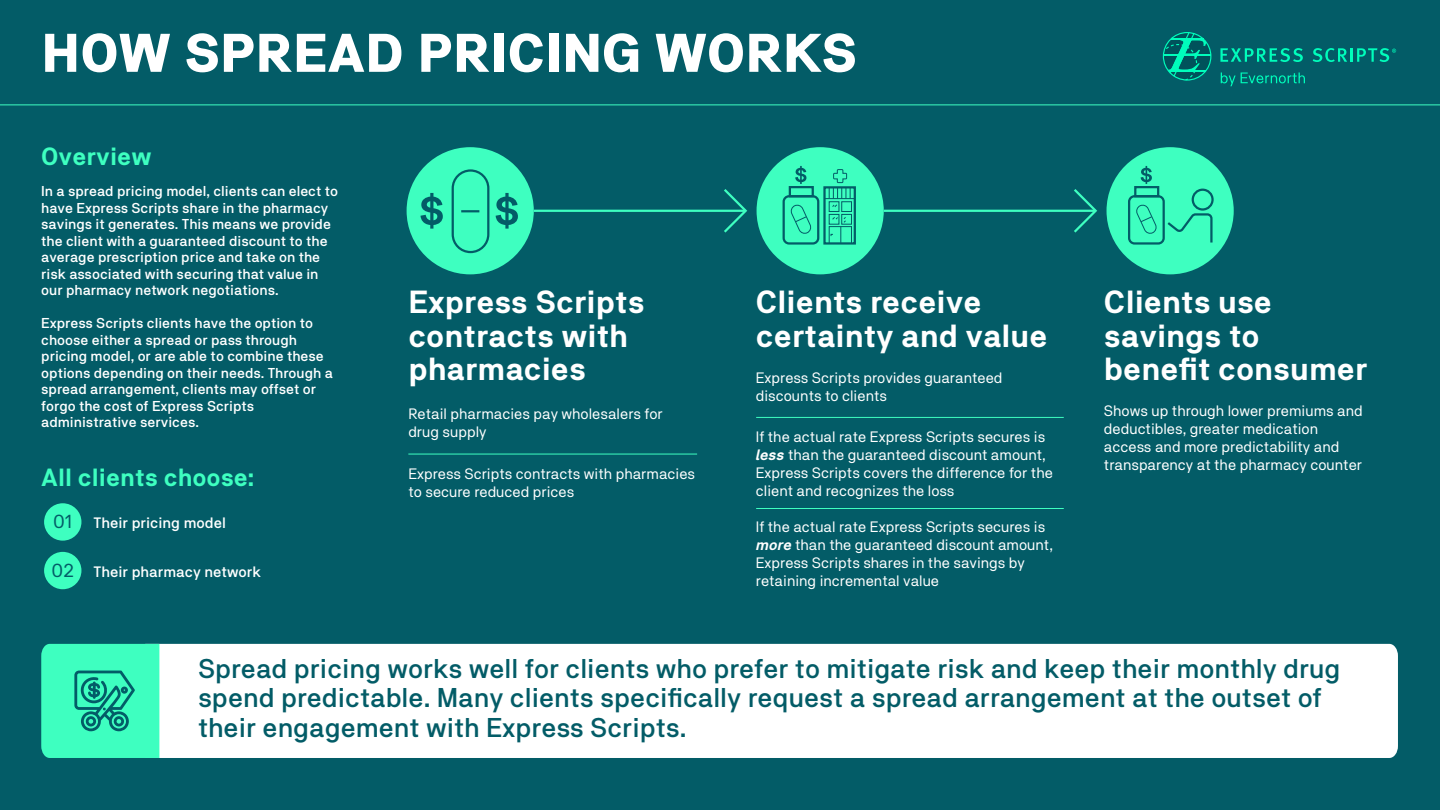
<style>
.page{position:relative;width:1440px;height:810px;background:#035c67}
.page>*{position:absolute;margin:0;border:0;box-sizing:border-box;transform-origin:0 0}
.t1{font:900 54px "NB Akademie";color:#fff}
.t2{font:700 31.8px/33.8px "NB Akademie";color:#fff}
.t3{font:500 27px/29.2px "NB Akademie";color:#035c67}
.t4{font:700 24.75px "NB Akademie";color:#3effc0}
.t5{font:15px/18px "NB Akademie";color:#fff}
.t6{font:500 15px "NB Akademie";color:#fff}
.t7{font:500 14.25px/16.5px "NB Akademie";color:#fff}
.s1{font-weight:400;font-size:19.05px;color:#035c67}
.s2{font-weight:700;font-style:italic}
</style>
<div class="page">
<hr style="left:0;top:105px;width:1440px;height:1px;background:#3effc0">
<div style="left:159px;top:644px;width:1239px;height:114px;background:#fff"></div>
<svg style="left:41px;top:644px;width:118px;height:114px;background:#37ecb5"></svg>
<div style="left:407px;top:147px;width:127px;height:127px;background:#3effc0;border-radius:50%"></div>
<hr style="left:534px;top:210px;width:212px;height:2px;background:#3effc0">
<svg style="left:722px;top:189px;width:26px;height:44px"></svg>
<div style="left:757px;top:147px;width:127px;height:127px;background:#3effc0;border-radius:50%"></div>
<hr style="left:884px;top:210px;width:212px;height:2px;background:#3effc0">
<svg style="left:1071px;top:189px;width:26px;height:44px"></svg>
<div style="left:1107px;top:147px;width:127px;height:127px;background:#3effc0;border-radius:50%"></div>
<hr style="left:408px;top:454px;width:289px;height:1px;background:#3effc0">
<hr style="left:756px;top:417px;width:308px;height:1px;background:#3effc0">
<hr style="left:756px;top:508px;width:308px;height:1px;background:#3effc0">
<div style="left:452px;top:169px;width:37px;height:84px;border:2px solid #035c67;border-radius:18px"></div>
<svg style="left:461px;top:210px;width:18px;height:2px"></svg>
<svg style="left:421px;top:193px;width:22px;height:36px"></svg>
<svg style="left:496px;top:193px;width:22px;height:36px"></svg>
<div style="left:1192px;top:189px;width:22px;height:22px;border:2px solid #035c67;border-radius:50%"></div>
<svg style="left:1167px;top:213px;width:46px;height:30px"></svg>
<svg style="left:1141px;top:166px;width:11px;height:18px"></svg>
<div style="left:1128px;top:195px;width:37px;height:50px;border:2px solid #035c67;border-radius:5px"></div>
<div style="left:1134px;top:186px;width:25px;height:11px;border:2px solid #035c67"></div>
<svg style="left:1136px;top:204px;width:21px;height:30px"></svg>
<svg style="left:795px;top:166px;width:11px;height:18px"></svg>
<div style="left:783px;top:195px;width:36px;height:50px;border:2px solid #035c67;border-radius:5px"></div>
<div style="left:789px;top:186px;width:25px;height:11px;border:2px solid #035c67"></div>
<svg style="left:790px;top:204px;width:22px;height:30px"></svg>
<div style="left:823px;top:186px;width:33px;height:59px;border:2px solid #035c67"></div>
<hr style="left:825px;top:198px;width:30px;height:1px;background:#035c67">
<div style="left:829px;top:226px;width:23px;height:18px;border:1px solid #035c67"></div>
<svg style="left:829px;top:169px;width:22px;height:39px"></svg>
<div style="left:829px;top:214px;width:10px;height:11px;border:1px solid #035c67"></div>
<div style="left:841px;top:214px;width:11px;height:11px;border:1px solid #035c67"></div>
<div style="left:829px;top:201px;width:10px;height:11px;border:1px solid #035c67"></div>
<div style="left:841px;top:201px;width:11px;height:11px;border:1px solid #035c67"></div>
<svg style="left:830px;top:216px;width:17px;height:27px"></svg>
<div style="left:44px;top:503px;width:37px;height:38px;background:#3effc0;border-radius:50%"></div>
<div style="left:44px;top:552px;width:37px;height:37px;background:#3effc0;border-radius:50%"></div>
<svg style="left:1221px;top:73px;width:84px;height:13px"></svg>
<svg style="left:1220px;top:48px;width:83px;height:14px"></svg>
<svg style="left:1313px;top:48px;width:83px;height:14px"></svg>
<svg style="left:1163px;top:32px;width:48px;height:49px"></svg>
<h1 class="t1" style="left:41px;top:21px;width:817px">HOW SPREAD PRICING WORKS</h1>
<h3 class="t4" style="left:41px;top:141px;width:112px">Overview</h3>
<p class="t7" style="left:41px;top:183px;width:298px">In a spread pricing model, clients can elect to have Express Scripts share in the pharmacy savings it generates. This means we provide the client with a guaranteed discount to the average prescription price and take on the risk associated with securing that value in our pharmacy network negotiations.</p>
<p class="t7" style="left:41px;top:315px;width:293px">Express Scripts clients have the option to choose either a spread or pass through pricing model, or are able to combine these options depending on their needs. Through a spread arrangement, clients may offset or forgo the cost of Express Scripts administrative services.</p>
<h3 class="t4" style="left:41px;top:463px;width:215px">All clients choose:</h3>
<p class="t6" style="left:53px;top:514px;width:174px"><span class="s1">01</span> Their pricing model</p>
<p class="t6" style="left:52px;top:563px;width:211px"><span class="s1">02</span> Their pharmacy network</p>
<h2 class="t2" style="left:408px;top:284px;width:238px">Express Scripts contracts with pharmacies</h2>
<h2 class="t2" style="left:756px;top:284px;width:293px">Clients receive certainty and value</h2>
<h2 class="t2" style="left:1104px;top:284px;width:265px">Clients use savings to benefit consumer</h2>
<p class="t5" style="left:756px;top:368px;width:248px">Express Scripts provides guaranteed discounts to clients</p>
<p class="t5" style="left:756px;top:428px;width:299px">If the actual rate Express Scripts secures is <span class="s2">less</span> than the guaranteed discount amount, Express Scripts covers the difference for the client and recognizes the loss</p>
<p class="t5" style="left:756px;top:518px;width:299px">If the actual rate Express Scripts secures is <span class="s2">more</span> than the guaranteed discount amount, Express Scripts shares in the savings by retaining incremental value</p>
<p class="t5" style="left:1104px;top:402px;width:260px">Shows up through lower premiums and deductibles, greater medication access and more predictability and transparency at the pharmacy counter</p>
<p class="t5" style="left:408px;top:405px;width:256px">Retail pharmacies pay wholesalers for drug supply</p>
<p class="t5" style="left:408px;top:464px;width:288px">Express Scripts contracts with pharmacies to secure reduced prices</p>
<h3 class="t3" style="left:198px;top:654px;width:1144px">Spread pricing works well for clients who prefer to mitigate risk and keep their monthly drug spend predictable. Many clients specifically request a spread arrangement at the outset of their engagement with Express Scripts.</h3>
</div>
